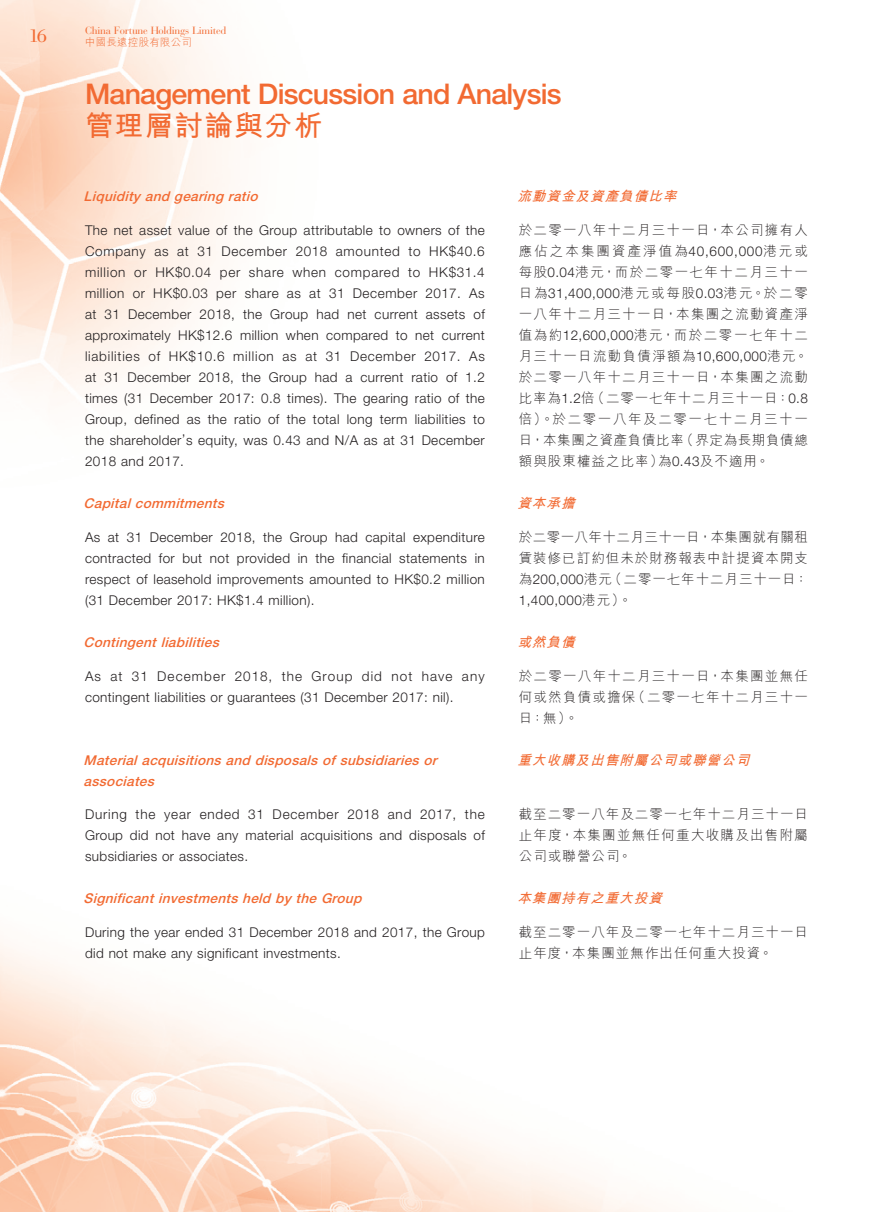
<style>
.page{position:relative;width:893px;height:1212px;background:#fff}
.page>*{position:absolute;margin:0;border:0;box-sizing:border-box;transform-origin:0 0}
.t1{font:500 28.5px "Helvetica Neue LT Std";letter-spacing:-.025em;color:#f26a32}
.t2{font:700 28.5px "M Hei HK";letter-spacing:.05em;color:#f26a32}
.t3{font:19.2px "Bodoni Std";color:#f26a32}
.Body_Text{font:300 13.5px/21px "Helvetica Neue LT Std";letter-spacing:.03em;color:#231f20;text-align:justify}
.C_Body_Text{font:300 13.5px/21px "M Hei HK";letter-spacing:.08em;color:#231f20;text-align:justify}
.Heading_2{font:italic 500 13.5px/21px "Helvetica Neue LT Std";color:#f26a32}
.C_Heading_2{font:italic 700 13.5px "M Hei HK";color:#f26a32}
.t4{font:10.5px "Bauer Bodoni Std";letter-spacing:-.02em;color:#f26a32}
.t5{font:300 10.5px "M Hei HK";letter-spacing:.02em;color:#f26a32}
.s1{font-family:"Helvetica Neue LT Std"}
</style>
<div class="page">
<img style="left:0;top:0;width:658px;height:1212px">
<h2 class="t3" style="left:29px;top:25px;width:19px">16</h2>
<p class="t4" style="left:85px;top:25px;width:143px">China Fortune Holdings Limited</p>
<p class="t5" style="left:85px;top:37px;width:109px">中國長遠控股有限公司</p>
<h1 class="t1" style="left:85px;top:77px;width:478px">Management Discussion and Analysis</h1>
<h1 class="t2" style="left:85px;top:105px;width:239px">管理層討論與分析</h1>
<p class="Heading_2" style="left:84px;top:186px;width:180px">Liquidity and gearing ratio</p>
<p class="Body_Text" style="left:85px;top:219px;width:401px">The net asset value of the Group attributable to owners of the Company as at 31 December 2018 amounted to HK$40.6 million or HK$0.04 per share when compared to HK$31.4 million or HK$0.03 per share as at 31 December 2017. As at 31 December 2018, the Group had net current assets of approximately HK$12.6 million when compared to net current liabilities of HK$10.6 million as at 31 December 2017. As at 31 December 2018, the Group had a current ratio of 1.2 times (31 December 2017: 0.8 times). The gearing ratio of the Group, defined as the ratio of the total long term liabilities to the shareholder’s equity, was 0.43 and N/A as at 31 December 2018 and 2017.</p>
<p class="Heading_2" style="left:84px;top:493px;width:146px">Capitalcommitments</p>
<p class="Body_Text" style="left:85px;top:526px;width:401px">As at 31 December 2018, the Group had capital expenditure contracted for but not provided in the financial statements in respect of leasehold improvements amounted to HK$0.2 million (31 December 2017: HK$1.4 million).</p>
<p class="Heading_2" style="left:84px;top:631px;width:141px">Contingentliabilities</p>
<p class="Body_Text" style="left:85px;top:665px;width:401px">As at 31 December 2018, the Group did not have any contingent liabilities or guarantees (31 December 2017: nil).</p>
<p class="Heading_2" style="left:84px;top:749px;width:359px">Materialacquisitions and disposals ofsubsidiaries or associates</p>
<p class="Body_Text" style="left:85px;top:804px;width:401px">During the year ended 31 December 2018 and 2017, the Group did not have any material acquisitions and disposals of subsidiaries or associates.</p>
<p class="Heading_2" style="left:84px;top:888px;width:283px">Significantinvestments held by the Group</p>
<p class="Body_Text" style="left:85px;top:921px;width:401px">During the year ended 31 December 2018 and 2017, the Group did not make any significant investments.</p>
<p class="C_Heading_2" style="left:517px;top:186px;width:165px">流動資金及資產負債比率</p>
<p class="C_Body_Text" style="left:519px;top:219px;width:291px">於二零一八年十二月三十一日，本公司擁有人應佔之本集團資產淨值為<span class="s1">40,600,000</span>港元或每股<span class="s1">0.04</span>港元，而於二零一七年十二月三十一日為<span class="s1">31,400,000</span>港元或每股<span class="s1">0.03</span>港元。於二零一八年十二月三十一日，本集團之流動資產淨值為約<span class="s1">12,600,000</span>港元，而於二零一七年十二月三十一日流動負債淨額為<span class="s1">10,600,000</span>港元。於二零一八年十二月三十一日，本集團之流動比率為<span class="s1">1.2</span>倍（二零一七年十二月三十一日：<span class="s1">0.8</span>倍）。於二零一八年及二零一七十二月三十一日，本集團之資產負債比率（界定為長期負債總額與股東權益之比率）為<span class="s1">0.43</span>及不適用。</p>
<p class="C_Heading_2" style="left:517px;top:493px;width:63px">資本承擔</p>
<p class="C_Body_Text" style="left:519px;top:526px;width:291px">於二零一八年十二月三十一日，本集團就有關租賃裝修已訂約但未於財務報表中計提資本開支為<span class="s1">200,000</span>港元（二零一七年十二月三十一日：<span class="s1">1,400,000</span>港元）。</p>
<p class="C_Heading_2" style="left:517px;top:632px;width:63px">或然負債</p>
<p class="C_Body_Text" style="left:519px;top:665px;width:291px">於二零一八年十二月三十一日，本集團並無任何或然負債或擔保（二零一七年十二月三十一日：無）。</p>
<p class="C_Heading_2" style="left:517px;top:750px;width:238px">重大收購及出售附屬公司或聯營公司</p>
<p class="C_Body_Text" style="left:519px;top:804px;width:291px">截至二零一八年及二零一七年十二月三十一日止年度，本集團並無任何重大收購及出售附屬公司或聯營公司。</p>
<p class="C_Heading_2" style="left:517px;top:889px;width:151px">本集團持有之重大投資</p>
<p class="C_Body_Text" style="left:519px;top:921px;width:291px">截至二零一八年及二零一七年十二月三十一日止年度，本集團並無作出任何重大投資。</p>
</div>
